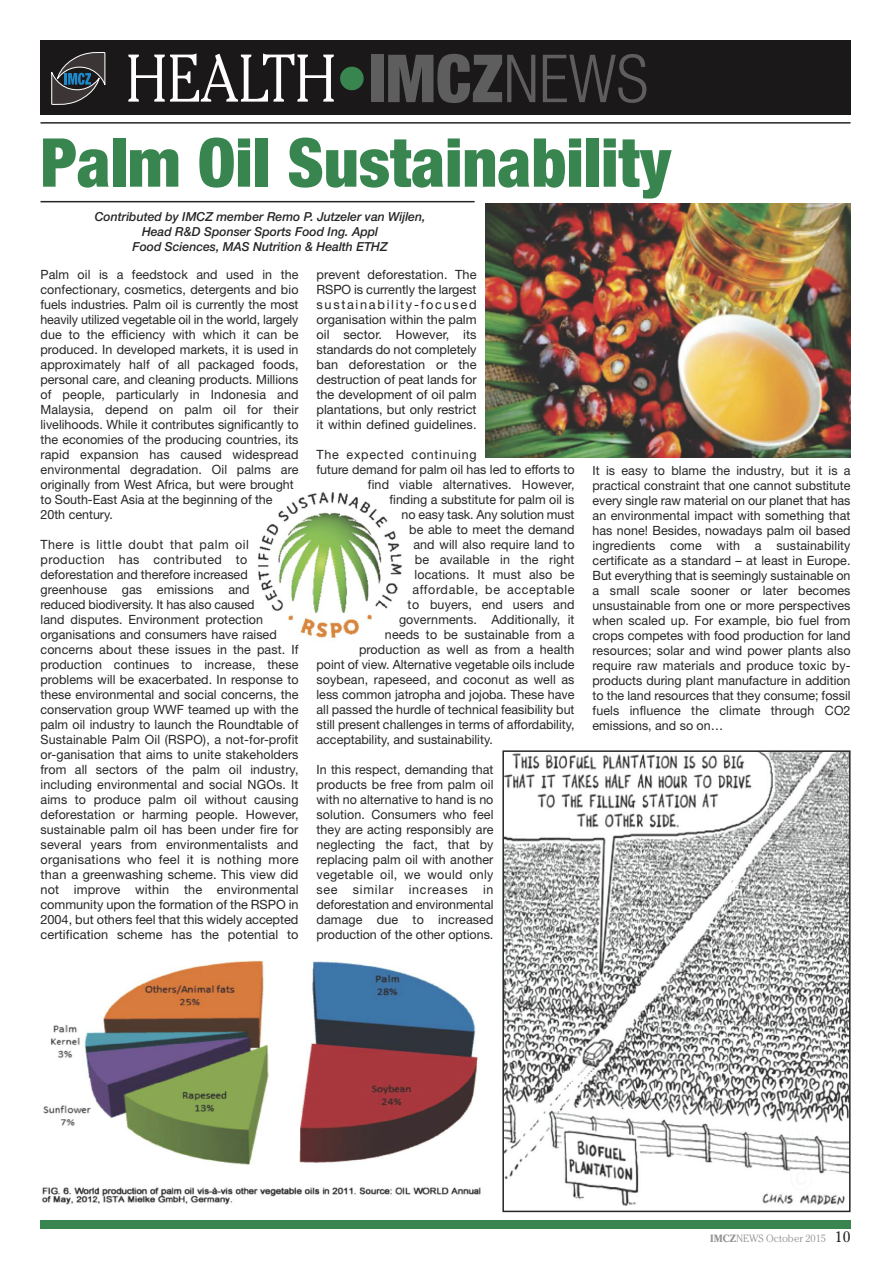
<style>
.page{position:relative;width:893px;height:1263px;background:#fff}
.page>*{position:absolute;margin:0;border:0;box-sizing:border-box;transform-origin:0 0}
.t1{font:900 condensed 67.5px "Helvetica Neue";color:#388550}
.t2{font:300 66.9px "Cheltenham";color:#fff;scale:.87 1}
.t3{font:12.75px/15px "Helvetica Neue";letter-spacing:.01em;color:#272627;text-align:justify}
.t4{font:12.75px "Helvetica Neue";letter-spacing:.05em;color:#272627}
.t5{font:12.75px "Helvetica Neue";letter-spacing:.06em;color:#272627}
.t6{font:italic 500 12.45px/14.7px "Helvetica Neue";color:#272627;text-align:center}
.t7{font:300 10.5px "Cheltenham";color:#939393}
.s1{font-family:"Helvetica Neue";font-weight:900;font-stretch:condensed;font-size:66.3px;color:#388550}
.s2{font-family:"Helvetica Neue";font-weight:900;font-stretch:condensed;font-size:66.3px;color:#5f5e5e}
.s3{font-family:"Helvetica Neue";font-stretch:condensed;font-size:66.3px;color:#5f5e5e}
.s4{font-weight:700}
.s5{font-weight:400;font-size:15px;color:#272627}
</style>
<div class="page">
<div style="left:40px;top:41px;width:810px;height:74px;background:#1b1819"></div>
<svg style="left:51px;top:52px;width:54px;height:53px"></svg>
<hr style="left:40px;top:122px;width:810px;height:2px;background:#272627">
<hr style="left:40px;top:201px;width:435px;height:1px;background:#272627">
<img style="left:505px;top:753px;width:342px;height:453px">
<div style="left:502px;top:750px;width:348px;height:462px;border:2px solid #272627"></div>
<img style="left:486px;top:203px;width:365px;height:255px">
<div style="left:40px;top:1220px;width:810px;height:9px;background:#388550"></div>
<img style="left:41px;top:960px;width:440px;height:245px">
<img style="left:258px;top:492px;width:144px;height:150px">
<h2 class="t2" style="left:126px;top:52px;width:602px">HEALTH<span class="s1">•</span><span class="s2">IMCZ</span><span class="s3">NEWS</span></h2>
<h1 class="t1" style="left:41px;top:138px;width:632px">Palm Oil Sustainability</h1>
<p class="t6" style="left:95px;top:210px;width:332px">Contributed by IMCZ member Remo P. Jutzeler van Wijlen,<br>Head R&amp;D Sponser Sports Food Ing. Appl<br>Food Sciences, MAS Nutrition &amp; Health ETHZ</p>
<p class="t3" style="left:41px;top:268px;width:260px;text-align:left">Palm oil is a feedstock and used in the confectionary, cosmetics, detergents and bio fuels industries. Palm oil is currently the most heavily utilized vegetable oil in the world, largely due to the efficiency with which it can be produced. In developed markets, it is used in approximately half of all packaged foods, personal care, and cleaning products. Millions of people, particularly in Indonesia and Malaysia, depend on palm oil for their livelihoods. While it contributes significantly to the economies of the producing countries, its rapid expansion has caused widespread environmental degradation. Oil palms are originally from West Africa, but were brought to South-East Asia at the beginning of the 20th century.</p>
<p class="t3" style="left:40px;top:538px;width:260px;text-align:left">There is little doubt that palm oil production has contributed to deforestation and therefore increased greenhouse gas emissions and<br>reduced biodiversity. It has also caused<br>land disputes. Environment protection organisations and consumers have raised concerns about these issues in the past. If production continues to increase, these problems will be exacerbated. In response to these environmental and social concerns, the conservation group WWF teamed up with the palm oil industry to launch the Roundtable of Sustainable Palm Oil (RSPO), a not-for-profit or-ganisation that aims to unite stakeholders from all sectors of the palm oil industry, including environmental and social NGOs. It aims to produce palm oil without causing deforestation or harming people. However, sustainable palm oil has been under fire for several years from environmentalists and organisations who feel it is nothing more than a greenwashing scheme. This view did not improve within the environmental community upon the formation of the RSPO in 2004, but others feel that this widely accepted certification scheme has the potential to</p>
<p class="t3" style="left:316px;top:268px;width:162px">prevent deforestation. The RSPO is currently the largest sustainability-focused organisation within the palm oil sector. However, its standards do not completely ban deforestation or the destruction of peat lands for the development of oil palm plantations, but only restrict it within defined guidelines.</p>
<p class="t5" style="left:317px;top:450px;width:162px">The expected continuing</p>
<p class="t3" style="left:317px;top:463px;width:260px">future demand for palm oil has led to efforts to</p>
<p class="t3" style="left:368px;top:478px;width:208px">find viable alternatives. However,</p>
<p class="t3" style="left:390px;top:493px;width:186px">finding a substitute for palm oil is</p>
<p class="t3" style="left:402px;top:508px;width:174px">no easy task. Any solution must</p>
<p class="t3" style="left:409px;top:523px;width:167px">be able to meet the demand</p>
<p class="t3" style="left:413px;top:538px;width:163px">and will also require land to</p>
<p class="t3" style="left:415px;top:553px;width:161px">be available in the right</p>
<p class="t3" style="left:414px;top:568px;width:162px">locations. It must also be</p>
<p class="t4" style="left:413px;top:585px;width:163px">affordable, be acceptable</p>
<p class="t3" style="left:408px;top:598px;width:168px">to buyers, end users and</p>
<p class="t3" style="left:399px;top:613px;width:177px">governments. Additionally, it</p>
<p class="t3" style="left:385px;top:628px;width:191px">needs to be sustainable from a</p>
<p class="t3" style="left:359px;top:643px;width:217px">production as well as from a health</p>
<p class="t3" style="left:317px;top:658px;width:260px">point of view. Alternative vegetable oils include</p>
<p class="t3" style="left:317px;top:673px;width:259px">soybean, rapeseed, and coconut as well as</p>
<p class="t3" style="left:317px;top:688px;width:260px">less common jatropha and jojoba. These have</p>
<p class="t3" style="left:317px;top:703px;width:259px">all passed the hurdle of technical feasibility but</p>
<p class="t3" style="left:317px;top:718px;width:260px">still present challenges in terms of affordability,</p>
<p class="t3" style="left:317px;top:733px;width:178px">acceptability, and sustainability.</p>
<p class="t3" style="left:316px;top:763px;width:178px">In this respect, demanding that products be free from palm oil with no alternative to hand is no solution. Consumers who feel they are acting responsibly are neglecting the fact, that by replacing palm oil with another vegetable oil, we would only see similar increases in deforestation and environmental damage due to increased production of the other options.</p>
<p class="t3" style="left:592px;top:464px;width:260px">It is easy to blame the industry, but it is a practical constraint that one cannot substitute every single raw material on our planet that has an environmental impact with something that has none! Besides, nowadays palm oil based ingredients come with a sustainability certificate as a standard – at least in Europe.<br>But everything that is seemingly sustainable on a small scale sooner or later becomes unsustainable from one or more perspectives when scaled up. For example, bio fuel from crops competes with food production for land resources; solar and wind power plants also require raw materials and produce toxic by&shy;products during plant manufacture in addition to the land resources that they consume; fossil fuels influence the climate through CO2 emissions, and so on…</p>
<p class="t7" style="left:710px;top:1234px;width:142px"><span class="s4">IMCZ</span>NEWS October 2015 <span class="s5">10</span></p>
</div>
